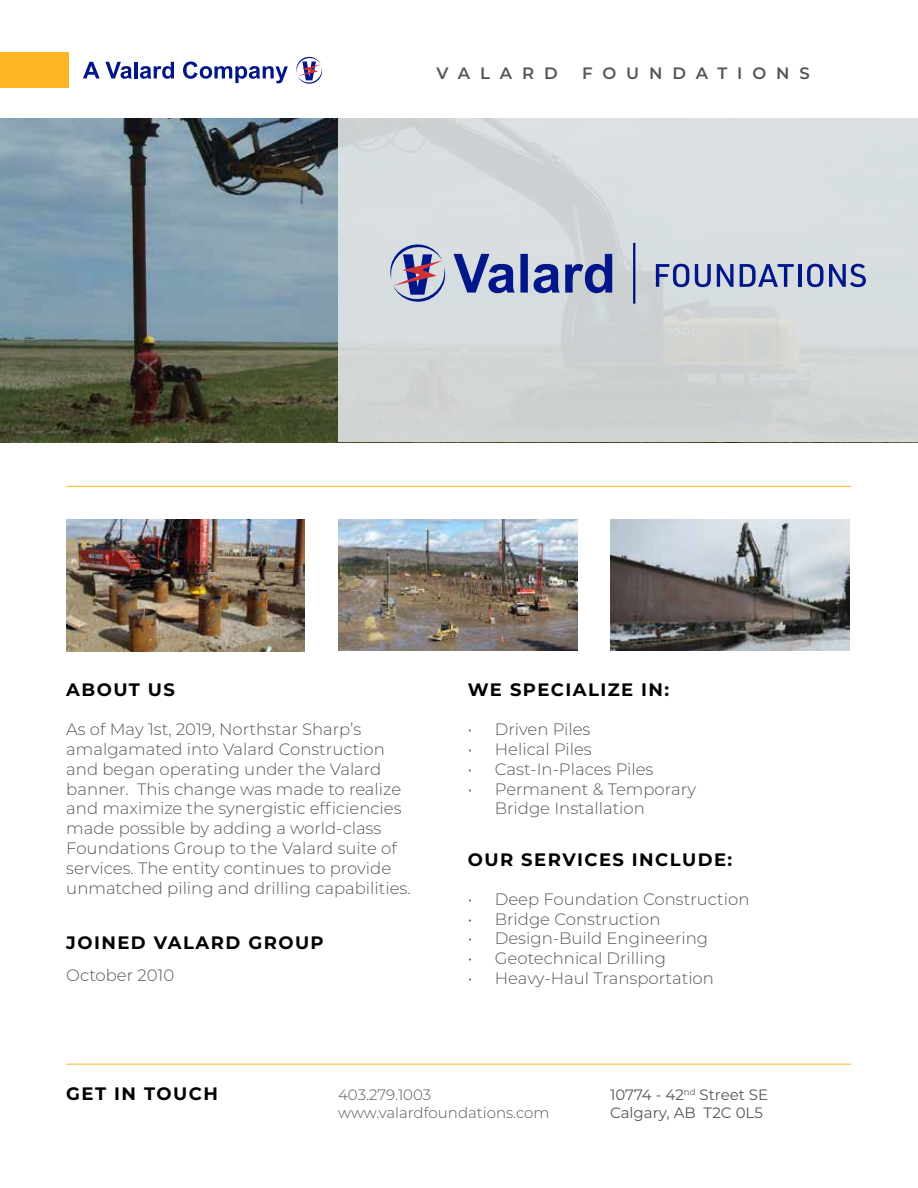
<style>
.page{position:relative;width:918px;height:1188px;background:#fff}
.page>*{position:absolute;margin:0;border:0;box-sizing:border-box;transform-origin:0 0}
.t1{font:700 18px "Montserrat";letter-spacing:.08em;color:#000}
.t2{font:300 16.5px/19.8px "Montserrat";color:#54565a}
.t3{font:600 16.5px "Montserrat";letter-spacing:.6em;color:#54565a}
.t4{font:300 15px/18px "Montserrat";color:#54565a}
.t5{font:15px/18px "Montserrat";color:#54565a}
</style>
<div class="page">
<img style="left:0;top:118px;width:338px;height:324px">
<div style="left:338px;top:118px;width:580px;height:324px;background:linear-gradient(to right,#d3d8d9,#d5dbdc)"></div>
<hr style="left:66px;top:1064px;width:785px;height:1px;background:#fcb523">
<hr style="left:66px;top:486px;width:785px;height:1px;background:#fcb523">
<div style="left:0;top:52px;width:68px;height:36px;background:#fcb523"></div>
<img style="left:66px;top:520px;width:239px;height:131px">
<img style="left:338px;top:520px;width:240px;height:131px">
<img style="left:610px;top:520px;width:239px;height:131px">
<svg style="left:296px;top:56px;width:26px;height:28px"></svg>
<svg style="left:83px;top:62px;width:49px;height:17px"></svg>
<hr style="left:134px;top:62px;width:4px;height:16px;background:#001689">
<svg style="left:140px;top:62px;width:34px;height:17px"></svg>
<svg style="left:183px;top:62px;width:105px;height:21px"></svg>
<svg style="left:390px;top:241px;width:56px;height:64px;background:#a5a2bf"></svg>
<svg style="left:453px;top:254px;width:159px;height:39px;background:#7884b8"></svg>
<hr style="left:633px;top:243px;width:2px;height:61px;background:#001689">
<svg style="left:656px;top:264px;width:33px;height:23px"></svg>
<svg style="left:695px;top:264px;width:16px;height:23px"></svg>
<svg style="left:717px;top:264px;width:17px;height:23px"></svg>
<svg style="left:740px;top:264px;width:54px;height:23px"></svg>
<hr style="left:798px;top:264px;width:3px;height:23px;background:#001689">
<svg style="left:807px;top:264px;width:16px;height:23px"></svg>
<svg style="left:829px;top:264px;width:37px;height:23px"></svg>
<p class="t1" style="left:66px;top:677px;width:110px">ABOUT US</p>
<p class="t3" style="left:437px;top:61px;width:123px">VALARD</p>
<p class="t3" style="left:582px;top:61px;width:229px">FOUNDATIONS</p>
<p class="t1" style="left:468px;top:677px;width:203px">WE SPECIALIZE IN:</p>
<p class="t2" style="left:66px;top:719px;width:346px">As of May 1st, 2019, Northstar Sharp’s amalgamated into Valard Construction and began operating under the Valard banner. This change was made to realize and maximize the synergistic efficiencies made possible by adding a world-class Foundations Group to the Valard suite of services. The entity continues to provide unmatched piling and drilling capabilities.</p>
<p class="t2" style="left:468px;top:719px;width:124px">• Driven Piles</p>
<p class="t2" style="left:468px;top:739px;width:125px">• Helical Piles</p>
<p class="t2" style="left:468px;top:758px;width:187px">• Cast-In-Places Piles</p>
<p class="t2" style="left:495px;top:778px;width:203px;text-indent:-27px">• Permanent &amp; Temporary<br>Bridge Installation</p>
<p class="t1" style="left:468px;top:847px;width:266px">OUR SERVICES INCLUDE:</p>
<p class="t2" style="left:468px;top:888px;width:283px">• Deep Foundation Construction</p>
<p class="t2" style="left:468px;top:908px;width:194px">• Bridge Construction</p>
<p class="t2" style="left:468px;top:928px;width:242px">• Design-Build Engineering</p>
<p class="t2" style="left:468px;top:948px;width:200px">• Geotechnical Drilling</p>
<p class="t1" style="left:66px;top:930px;width:259px">JOINED VALARD GROUP</p>
<p class="t2" style="left:66px;top:965px;width:110px">October 2010</p>
<p class="t2" style="left:468px;top:968px;width:248px">• Heavy-Haul Transportation</p>
<p class="t1" style="left:66px;top:1081px;width:153px">GET IN TOUCH</p>
<p class="t5" style="left:610px;top:1085px;width:160px">10774 - 42<sup>nd</sup> Street SE<br>Calgary, AB T2C 0L5</p>
<p class="t4" style="left:338px;top:1085px;width:213px">403.279.1003 www.valardfoundations.com</p>
</div>
